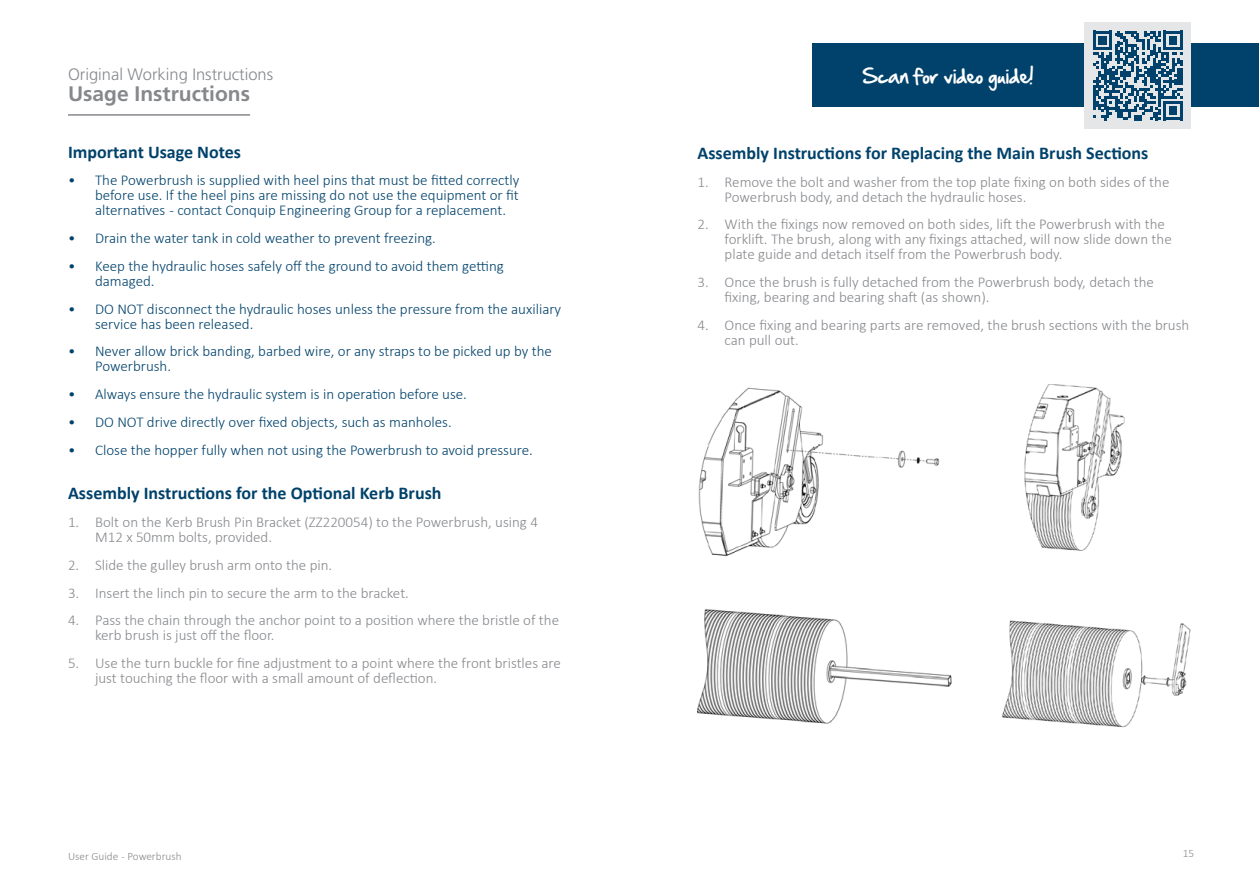
<style>
.page{position:relative;width:1259px;height:893px;background:#fff}
.page>*{position:absolute;margin:0;border:0;box-sizing:border-box;transform-origin:0 0}
.t1{font:700 21px "Frutiger LT Std";color:#86888c}
.t2{font:700 18px "Calibri";color:#00426b}
.t3{font:18px "Hand Of Sean";color:#fff}
.t4{font:300 16.5px "Frutiger LT Std";color:#86888c}
.t5{font:300 15px/15px "Calibri";color:#86888c}
.t6{font:300 15px/15px "Calibri";color:#00426b}
.t7{font:300 11.25px "Calibri";color:#86888c}
</style>
<div class="page">
<hr style="left:68px;top:114px;width:182px;height:2px;background:#86888c">
<img style="left:698px;top:387px;width:242px;height:170px">
<img style="left:1024px;top:384px;width:101px;height:167px">
<img style="left:697px;top:609px;width:255px;height:115px">
<img style="left:1001px;top:620px;width:190px;height:108px">
<div style="left:812px;top:44px;width:447px;height:63px;background:#00426b"></div>
<div style="left:1084px;top:22px;width:107px;height:107px;background:#e5e6e7"></div>
<svg style="left:1093px;top:31px;width:89px;height:89px"></svg>
<p class="t4" style="left:68px;top:65px;width:207px">Original Working Instructions</p>
<h1 class="t1" style="left:68px;top:82px;width:183px">Usage Instructions</h1>
<p class="t2" style="left:68px;top:139px;width:175px">Important Usage Notes</p>
<p class="t6" style="left:95px;top:173px;width:426px;text-align:justify;text-indent:-27px">• The Powerbrush is supplied with heel pins that must be fitted correctly before use. If the heel pins are missing do not use the equipment or fit alternatives - contact Conquip Engineering Group for a replacement.</p>
<p class="t6" style="left:68px;top:231px;width:369px">• Drain the water tank in cold weather to prevent freezing.</p>
<p class="t6" style="left:95px;top:258px;width:410px;text-indent:-27px">• Keep the hydraulic hoses safely off the ground to avoid them getting damaged.</p>
<p class="t6" style="left:95px;top:301px;width:468px;text-indent:-27px">• DO NOT disconnect the hydraulic hoses unless the pressure from the auxiliary service has been released.</p>
<p class="t6" style="left:95px;top:344px;width:458px;text-indent:-27px">• Never allow brick banding, barbed wire, or any straps to be picked up by the<br>Powerbrush.</p>
<p class="t6" style="left:68px;top:387px;width:400px">• Always ensure the hydraulic system is in operation before use.</p>
<p class="t6" style="left:68px;top:414px;width:385px">• DO NOT drive directly over fixed objects, such as manholes.</p>
<p class="t6" style="left:68px;top:442px;width:466px">• Close the hopper fully when not using the Powerbrush to avoid pressure.</p>
<p class="t2" style="left:68px;top:481px;width:375px">Assembly Instructions for the Optional Kerb Brush</p>
<p class="t5" style="left:95px;top:514px;width:444px;text-indent:-27px">1. Bolt on the Kerb Brush Pin Bracket (ZZ220054) to the Powerbrush, using 4<br>M12 x 50mm bolts, provided.</p>
<p class="t5" style="left:68px;top:557px;width:266px">2. Slide the gulley brush arm onto the pin.</p>
<p class="t5" style="left:68px;top:585px;width:342px">3. Insert the linch pin to secure the arm to the bracket.</p>
<p class="t5" style="left:95px;top:613px;width:465px;text-indent:-27px">4. Pass the chain through the anchor point to a position where the bristle of the kerb brush is just off the floor.</p>
<p class="t5" style="left:95px;top:655px;width:467px;text-indent:-27px">5. Use the turn buckle for fine adjustment to a point where the front bristles are just touching the floor with a small amount of deflection.</p>
<p class="t3" style="left:863px;top:59px;width:173px">Scan for video guide!</p>
<p class="t2" style="left:697px;top:140px;width:452px">Assembly Instructions for Replacing the Main Brush Sections</p>
<p class="t5" style="left:724px;top:174px;width:446px;text-indent:-27px">1. Remove the bolt and washer from the top plate fixing on both sides of the<br>Powerbrush body, and detach the hydraulic hoses.</p>
<p class="t5" style="left:724px;top:217px;width:449px;text-indent:-27px">2. With the fixings now removed on both sides, lift the Powerbrush with the forklift. The brush, along with any fixings attached, will now slide down the plate guide and detach itself from the Powerbrush body.</p>
<p class="t5" style="left:724px;top:275px;width:431px;text-indent:-27px">3. Once the brush is fully detached from the Powerbrush body, detach the fixing, bearing and bearing shaft (as shown).</p>
<p class="t5" style="left:724px;top:317px;width:466px;text-indent:-27px">4. Once fixing and bearing parts are removed, the brush sections with the brush can pull out.</p>
<p class="t7" style="left:68px;top:849px;width:115px">User Guide - Powerbrush</p>
<p class="t7" style="left:1182px;top:846px;width:13px">15</p>
</div>
